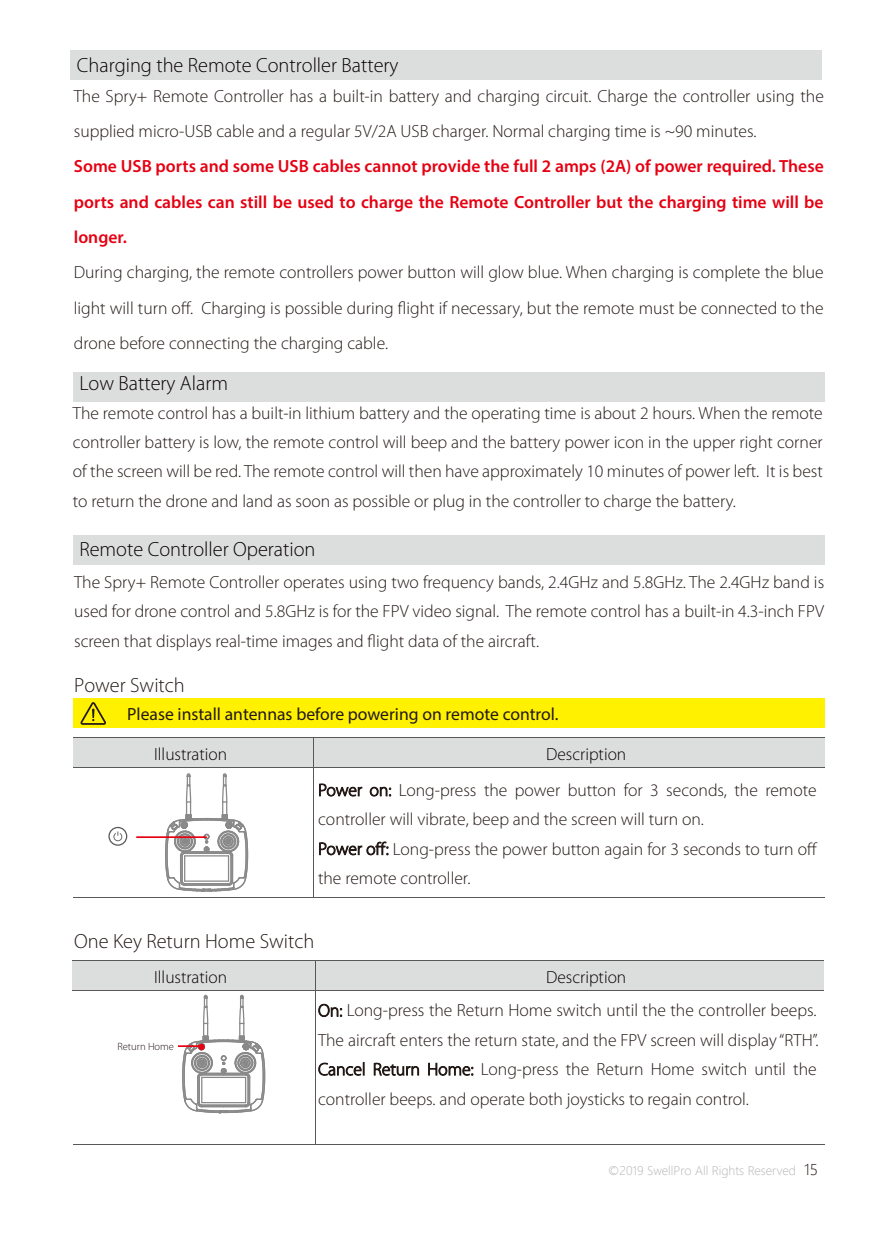
<style>
.page{position:relative;width:893px;height:1234px;background:#fff}
.page>*{position:absolute;margin:0;border:0;box-sizing:border-box;transform-origin:0 0}
.t1{font:300 20.7px "Myriad Pro";color:#070001}
.t2{font:300 20.7px "Myriad Pro";color:#221815}
.t3{font:300 17.7px/29.4px "Myriad Pro";color:#221815;text-align:justify}
.t4{font:600 17.7px/35.1px "Myriad Pro";color:#e60012;text-align:justify}
.t5{font:17.7px "Myriad Pro";color:#221815}
.t6{font:300 17.7px "Myriad Pro";color:#070001}
.t7{font:300 11.7px "Microsoft Jheng Hei";color:#b5b6b6}
.t8{font:300 10.5px "Myriad Pro";color:#221815}
.s1{font-size:14.7px;color:#221815}
</style>
<div class="page">
<svg style="left:164px;top:773px;width:85px;height:119px"></svg>
<div style="left:108px;top:826px;width:19px;height:19px;border:1px solid #595757;border-radius:50%"></div>
<div style="left:73px;top:372px;width:752px;height:29px;background:#dcdddd"></div>
<div style="left:73px;top:534px;width:752px;height:30px;background:#dcdddd"></div>
<div style="left:73px;top:698px;width:752px;height:30px;background:#fff100"></div>
<div style="left:72px;top:960px;width:752px;height:29px;background:#dcdddd"></div>
<hr style="left:72px;top:989px;width:752px;height:1px;background:#595757">
<hr style="left:72px;top:960px;width:752px;height:1px;background:#595757">
<hr style="left:315px;top:960px;width:1px;height:183px;background:#595757">
<div style="left:73px;top:737px;width:752px;height:30px;background:#dcdddd"></div>
<hr style="left:73px;top:767px;width:752px;height:1px;background:#595757">
<hr style="left:73px;top:897px;width:752px;height:1px;background:#595757">
<hr style="left:73px;top:737px;width:752px;height:1px;background:#595757">
<hr style="left:313px;top:738px;width:1px;height:159px;background:#595757">
<hr style="left:73px;top:1143px;width:752px;height:1px;background:#595757">
<svg style="left:319px;top:783px;width:8px;height:13px"></svg>
<div style="left:327px;top:786px;width:8px;height:10px;border:1px solid #221815;border-radius:50%"></div>
<div style="left:328px;top:787px;width:7px;height:8px;border:1px solid #221815;border-radius:50%"></div>
<svg style="left:335px;top:786px;width:28px;height:11px"></svg>
<div style="left:370px;top:786px;width:9px;height:10px;border:1px solid #221815;border-radius:50%"></div>
<div style="left:371px;top:787px;width:7px;height:8px;border:1px solid #221815;border-radius:50%"></div>
<svg style="left:380px;top:786px;width:11px;height:10px"></svg>
<svg style="left:319px;top:842px;width:8px;height:13px"></svg>
<div style="left:327px;top:845px;width:8px;height:10px;border:1px solid #221815;border-radius:50%"></div>
<div style="left:328px;top:846px;width:7px;height:8px;border:1px solid #221815;border-radius:50%"></div>
<svg style="left:335px;top:845px;width:28px;height:11px"></svg>
<div style="left:367px;top:845px;width:8px;height:10px;border:1px solid #221815;border-radius:50%"></div>
<div style="left:367px;top:846px;width:7px;height:8px;border:1px solid #221815;border-radius:50%"></div>
<svg style="left:375px;top:841px;width:14px;height:14px"></svg>
<svg style="left:318px;top:1003px;width:24px;height:14px"></svg>
<svg style="left:318px;top:1062px;width:47px;height:13px"></svg>
<svg style="left:374px;top:1062px;width:45px;height:14px"></svg>
<svg style="left:428px;top:1062px;width:10px;height:13px"></svg>
<div style="left:439px;top:1065px;width:8px;height:10px;border:1px solid #221815;border-radius:50%"></div>
<div style="left:439px;top:1066px;width:7px;height:8px;border:1px solid #221815;border-radius:50%"></div>
<svg style="left:448px;top:1066px;width:26px;height:9px"></svg>
<svg style="left:113px;top:831px;width:9px;height:10px"></svg>
<hr style="left:136px;top:836px;width:71px;height:1px;background:#e60012">
<svg style="left:178px;top:994px;width:88px;height:120px"></svg>
<div style="left:70px;top:50px;width:752px;height:30px;background:#dcdddd"></div>
<svg style="left:81px;top:702px;width:25px;height:22px"></svg>
<p class="t1" style="left:77px;top:53px;width:323px">Charging the Remote Controller Battery</p>
<p class="t3" style="left:74px;top:79px;width:751px;line-height:35.1px">The Spry+ Remote Controller has a built-in battery and charging circuit. Charge the controller using the supplied micro-USB cable and a regular 5V/2A USB charger. Normal charging time is ~90 minutes.</p>
<p class="t4" style="left:74px;top:148px;width:751px">Some USB ports and some USB cables cannot provide the full 2 amps (2A) of power required. These ports and cables can still be used to charge the Remote Controller but the charging time will be longer.</p>
<p class="t3" style="left:74px;top:255px;width:751px;line-height:35.1px">During charging, the remote controllers power button will glow blue. When charging is complete the blue light will turn off. Charging is possible during flight if necessary, but the remote must be connected to the drone before connecting the charging cable.</p>
<p class="t1" style="left:80px;top:372px;width:150px">Low Battery Alarm</p>
<p class="t3" style="left:73px;top:398px;width:751px">The remote control has a built-in lithium battery and the operating time is about 2 hours. When the remote controller battery is low, the remote control will beep and the battery power icon in the upper right corner of the screen will be red. The remote control will then have approximately 10 minutes of power left. It is best to return the drone and land as soon as possible or plug in the controller to charge the battery.</p>
<p class="t1" style="left:80px;top:537px;width:237px">Remote Controller Operation</p>
<p class="t3" style="left:74px;top:567px;width:752px">The Spry+ Remote Controller operates using two frequency bands, 2.4GHz and 5.8GHz. The 2.4GHz band is used for drone control and 5.8GHz is for the FPV video signal. The remote control has a built-in 4.3-inch FPV screen that displays real-time images and flight data of the aircraft.</p>
<p class="t2" style="left:74px;top:673px;width:112px">Power Switch</p>
<p class="t5" style="left:127px;top:702px;width:433px">Please install antennas before powering on remote control.</p>
<p class="t6" style="left:154px;top:744px;width:74px">Illustration</p>
<p class="t6" style="left:546px;top:744px;width:82px">Description</p>
<p class="t3" style="left:318px;top:775px;width:501px;text-align:left">Power on: Long-press the power button for 3 seconds, the remote controller will vibrate, beep and the screen will turn on.<br>Power off: Long-press the power button again for 3 seconds to turn off the remote controller.</p>
<p class="t2" style="left:74px;top:929px;width:242px">One Key Return Home Switch</p>
<p class="t6" style="left:154px;top:967px;width:74px">Illustration</p>
<p class="t6" style="left:546px;top:967px;width:82px">Description</p>
<p class="t8" style="left:117px;top:1040px;width:58px">Return Home</p>
<p class="t3" style="left:318px;top:995px;width:502px">On: Long-press the Return Home switch until the the controller beeps.<br>The aircraft enters the return state, and the FPV screen will display “RTH”.<br>Cancel Return Home: Long-press the Return Home switch until the controller beeps. and operate both joysticks to regain control.</p>
<p class="t7" style="left:608px;top:1163px;width:211px">©2019 SwellPro All Rights Reserved <span class="s1">15</span></p>
</div>
